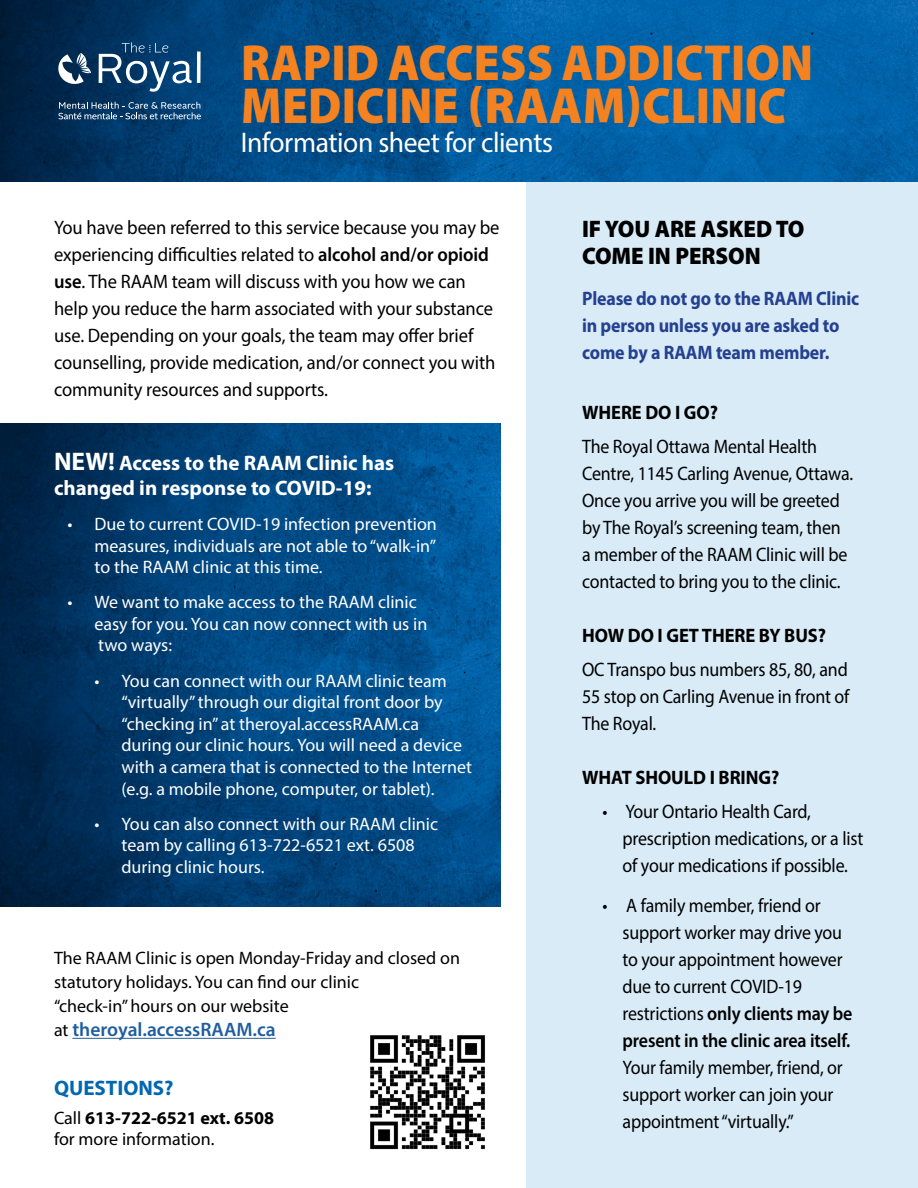
<style>
.page{position:relative;width:918px;height:1188px;background:#fff}
.page>*{position:absolute;margin:0;border:0;box-sizing:border-box;transform-origin:0 0}
.t1{font:900 51px/43.5px "Myriad Pro";letter-spacing:.005em;color:#f58220;scale:.92 1}
.t2{font:28.5px "Myriad Pro";letter-spacing:-.015em;color:#fff}
.t3{font:900 24px/27px "Myriad Pro";letter-spacing:-.005em;color:#000;scale:.95 1}
.t4{font:700 21px/25.2px "Myriad Pro";color:#fff}
.t5{font:700 21px "Myriad Pro";color:#0067b1}
.t6{font:19.5px/27px "Myriad Pro";letter-spacing:-.01em;color:#000;scale:.92 1}
.t7{font:19.5px/27px "Myriad Pro";letter-spacing:-.01em;color:#000;scale:.95 1}
.t8{font:700 19.5px/27px "Myriad Pro";letter-spacing:-.01em;color:#25408f;scale:.92 1}
.t9{font:700 19.5px "Myriad Pro";letter-spacing:-.005em;color:#000;scale:.95 1}
.t10{font:600 19.5px "Myriad Pro";color:#215e9e}
.t11{font:18px/21.6px "Myriad Pro";color:#fff}
.t12{font:18px/24px "Myriad Pro";color:#000}
.s1{font-weight:600}
.s2{font-size:25.5px}
.s3{font-weight:400;font-size:18px;color:#000}
.s4{font-weight:700}
</style>
<div class="page">
<img style="left:0;top:424px;width:500px;height:482px">
<div style="left:526px;top:181px;width:392px;height:1007px;background:#d8ebf7"></div>
<hr style="left:72px;top:1038px;width:204px;height:1px;background:#215e9e">
<img style="left:0;top:0;width:918px;height:181px">
<svg style="left:56px;top:53px;width:35px;height:33px"></svg>
<svg style="left:197px;top:52px;width:4px;height:31px"></svg>
<svg style="left:99px;top:42px;width:93px;height:50px"></svg>
<svg style="left:58px;top:102px;width:143px;height:17px"></svg>
<img style="left:370px;top:1035px;width:115px;height:115px">
<h1 class="t1" style="left:241px;top:41px;width:623px">RAPID ACCESS ADDICTION<br>MEDICINE (RAAM)CLINIC</h1>
<h2 class="t2" style="left:241px;top:125px;width:314px">Information sheet for clients</h2>
<p class="t7" style="left:54px;top:214px;width:471px">You have been referred to this service because you may be experiencing difficulties related to <span class="s1">alcohol and/or opioid use</span>. The RAAM team will discuss with you how we can help you reduce the harm associated with your substance use. Depending on your goals, the team may offer brief counselling, provide medication, and/or connect you with community resources and supports.</p>
<p class="t4" style="left:54px;top:450px;width:342px"><span class="s2">NEW!</span> Access to the RAAM Clinic has changed in response to COVID-19:</p>
<p class="t11" style="left:94px;top:513px;width:344px;text-align:justify;text-indent:-27px">• Due to current COVID-19 infection prevention measures, individuals are not able to “walk-in” to the RAAM clinic at this time.</p>
<p class="t11" style="left:94px;top:591px;width:334px;text-indent:-27px">• We want to make access to the RAAM clinic easy for you. You can now connect with us in two ways:</p>
<p class="t11" style="left:122px;top:669px;width:352px;text-indent:-27px">• You can connect with our RAAM clinic team “virtually” through our digital front door by “checking in” at theroyal.accessRAAM.ca during our clinic hours. You will need a device with a camera that is connected to the Internet (e.g. a mobile phone, computer, or tablet).</p>
<p class="t11" style="left:122px;top:813px;width:318px;text-indent:-27px">• You can also connect with our RAAM clinic team by calling 613-722-6521 ext. 6508 during clinic hours.</p>
<p class="t12" style="left:54px;top:946px;width:408px">The RAAM Clinic is open Monday-Friday and closed on statutory holidays. You can find our clinic<br>“check-in” hours on our website</p>
<p class="t10" style="left:54px;top:1017px;width:223px"><span class="s3">at</span> theroyal.accessRAAM.ca</p>
<p class="t5" style="left:54px;top:1076px;width:121px">QUESTIONS?</p>
<p class="t12" style="left:54px;top:1107px;width:222px;line-height:21.6px">Call <span class="s4">613-722-6521 ext. 6508 </span>for more information.</p>
<p class="t3" style="left:582px;top:216px;width:236px">IF YOU ARE ASKED TO<br>COME IN PERSON</p>
<p class="t8" style="left:582px;top:285px;width:303px">Please do not go to the RAAM Clinic in person unless you are asked to come by a RAAM team member.</p>
<p class="t9" style="left:582px;top:402px;width:145px">WHERE DO I GO?</p>
<p class="t6" style="left:582px;top:433px;width:296px">The Royal Ottawa Mental Health Centre, 1145 Carling Avenue, Ottawa.<br>Once you arrive you will be greeted by The Royal’s screening team, then a member of the RAAM Clinic will be contacted to bring you to the clinic.</p>
<p class="t9" style="left:582px;top:625px;width:258px">HOW DO I GET THERE BY BUS?</p>
<p class="t6" style="left:582px;top:656px;width:292px;text-align:justify">OC Transpo bus numbers 85, 80, and 55 stop on Carling Avenue in front of The Royal.</p>
<p class="t9" style="left:582px;top:766px;width:209px">WHAT SHOULD I BRING?</p>
<p class="t6" style="left:623px;top:797px;width:263px;text-indent:-20px">• Your Ontario Health Card, prescription medications, or a list of your medications if possible.</p>
<p class="t6" style="left:623px;top:892px;width:251px;text-indent:-20px">• A family member, friend or support worker may drive you to your appointment however due to current COVID-19 restrictions <span class="s1">only clients may be present in the clinic area itself.</span></p>
<p class="t6" style="left:623px;top:1054px;width:241px">Your family member, friend, or support worker can join your appointment “virtually.”</p>
</div>
